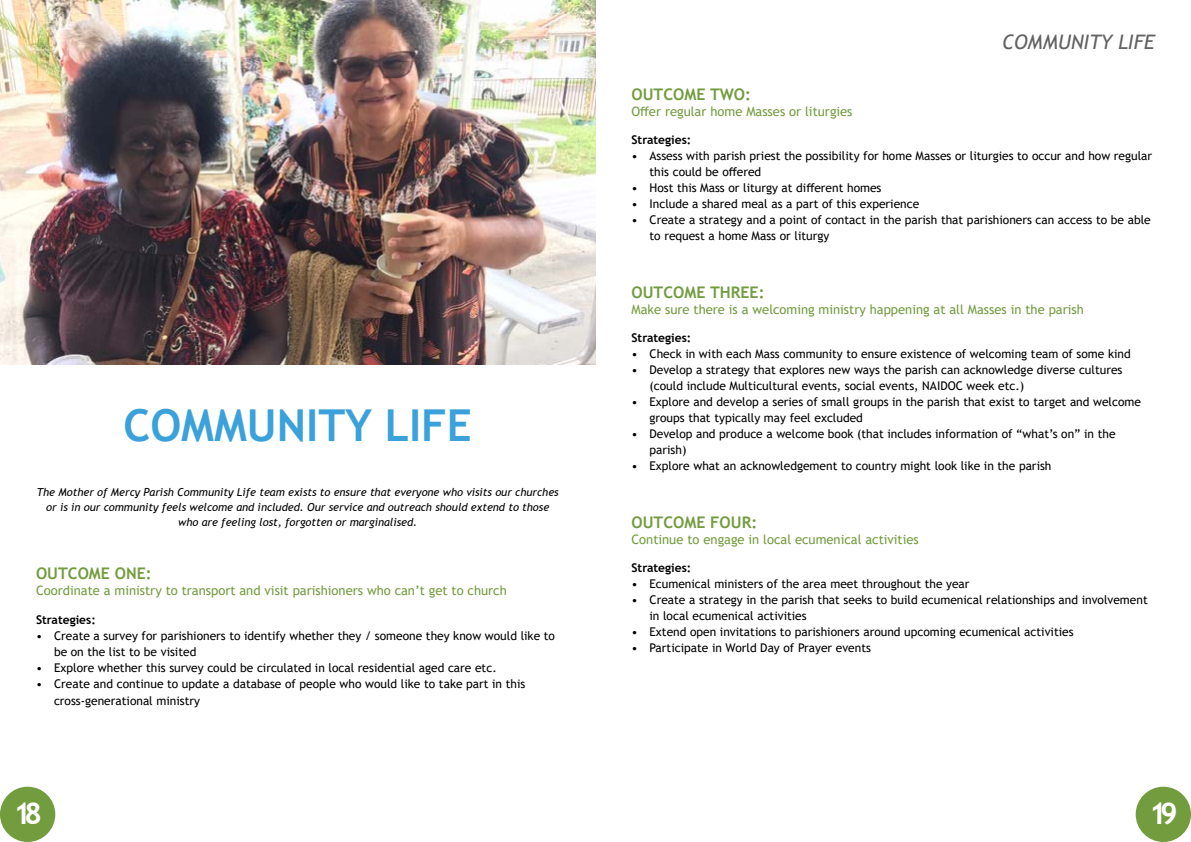
<style>
.page{position:relative;width:1191px;height:842px;background:#fff}
.page>*{position:absolute;margin:0;border:0;box-sizing:border-box;transform-origin:0 0}
.t1{font:700 44px "Trebuchet MS";color:#3aa1da}
.t2{font:700 30px "Trebuchet MS";color:#fff}
.t3{font:italic 20px "Trebuchet MS";color:#616261}
.t4{font:700 16px "Trebuchet MS";color:#739c3f}
.t5{font:13px "Trebuchet MS";color:#739c3f}
.t6{font:12px/16px "Trebuchet MS";color:#000}
.t7{font:700 12px "Trebuchet MS";color:#000}
.t8{font:italic 11px/15px "Trebuchet MS";color:#000;text-align:center}
</style>
<div class="page">
<div style="left:0;top:787px;width:55px;height:55px;background:#739c3f;border-radius:50%"></div>
<img style="left:0;top:0;width:595px;height:364px">
<div style="left:1135px;top:787px;width:56px;height:55px;background:#739c3f;border-radius:50%"></div>
<h1 class="t1" style="left:123px;top:398px;width:350px">COMMUNITY LIFE</h1>
<p class="t8" style="left:37px;top:485px;width:523px">The Mother of Mercy Parish Community Life team exists to ensure that everyone who visits our churches or is in our community feels welcome and included. Our service and outreach should extend to those who are feeling lost, forgotten or marginalised.</p>
<h3 class="t4" style="left:36px;top:564px;width:117px">OUTCOME ONE:</h3>
<p class="t5" style="left:36px;top:582px;width:472px">Coordinate a ministry to transport and visit parishioners who can’t get to church</p>
<p class="t7" style="left:36px;top:612px;width:61px">Strategies:</p>
<p class="t6" style="left:54px;top:627px;width:502px;text-indent:-18px">• Create a survey for parishioners to identify whether they / someone they know would like to be on the list to be visited</p>
<p class="t6" style="left:36px;top:659px;width:462px">• Explore whether this survey could be circulated in local residential aged care etc.</p>
<p class="t6" style="left:54px;top:675px;width:473px;line-height:17px;text-indent:-18px">• Create and continue to update a database of people who would like to take part in this cross-generational ministry</p>
<h2 class="t2" style="left:13px;top:795px;width:30px">18</h2>
<h3 class="t3" style="left:1002px;top:30px;width:154px">COMMUNITY LIFE</h3>
<h3 class="t4" style="left:631px;top:84px;width:121px">OUTCOME TWO:</h3>
<p class="t5" style="left:631px;top:103px;width:222px">Offer regular home Masses or liturgies</p>
<p class="t7" style="left:631px;top:133px;width:61px">Strategies:</p>
<p class="t6" style="left:649px;top:148px;width:504px;text-indent:-18px">• Assess with parish priest the possibility for home Masses or liturgies to occur and how regular this could be offered</p>
<p class="t6" style="left:631px;top:180px;width:251px">• Host this Mass or liturgy at different homes</p>
<p class="t6" style="left:631px;top:196px;width:289px">• Include a shared meal as a part of this experience</p>
<p class="t6" style="left:649px;top:212px;width:503px;text-indent:-18px">• Create a strategy and a point of contact in the parish that parishioners can access to be able to request a home Mass or liturgy</p>
<h3 class="t4" style="left:631px;top:282px;width:135px">OUTCOME THREE:</h3>
<p class="t5" style="left:631px;top:301px;width:454px">Make sure there is a welcoming ministry happening at all Masses in the parish</p>
<p class="t7" style="left:631px;top:331px;width:61px">Strategies:</p>
<p class="t6" style="left:631px;top:346px;width:501px">• Check in with each Mass community to ensure existence of welcoming team of some kind</p>
<p class="t6" style="left:649px;top:362px;width:474px;text-indent:-18px">• Develop a strategy that explores new ways the parish can acknowledge diverse cultures (could include Multicultural events, social events, NAIDOC week etc.)</p>
<p class="t6" style="left:649px;top:394px;width:493px;text-indent:-18px">• Explore and develop a series of small groups in the parish that exist to target and welcome groups that typically may feel excluded</p>
<p class="t6" style="left:649px;top:426px;width:467px;text-indent:-18px">• Develop and produce a welcome book (that includes information of “what’s on” in the parish)</p>
<p class="t6" style="left:631px;top:458px;width:421px">• Explore what an acknowledgement to country might look like in the parish</p>
<h3 class="t4" style="left:631px;top:512px;width:127px">OUTCOME FOUR:</h3>
<p class="t5" style="left:631px;top:531px;width:289px">Continue to engage in local ecumenical activities</p>
<p class="t7" style="left:631px;top:561px;width:61px">Strategies:</p>
<p class="t6" style="left:631px;top:576px;width:339px">• Ecumenical ministers of the area meet throughout the year</p>
<p class="t6" style="left:649px;top:592px;width:500px;text-indent:-18px">• Create a strategy in the parish that seeks to build ecumenical relationships and involvement in local ecumenical activities</p>
<p class="t6" style="left:631px;top:624px;width:443px">• Extend open invitations to parishioners around upcoming ecumenical activities</p>
<p class="t6" style="left:631px;top:640px;width:241px">• Participate in World Day of Prayer events</p>
<h2 class="t2" style="left:1149px;top:795px;width:30px">19</h2>
</div>
